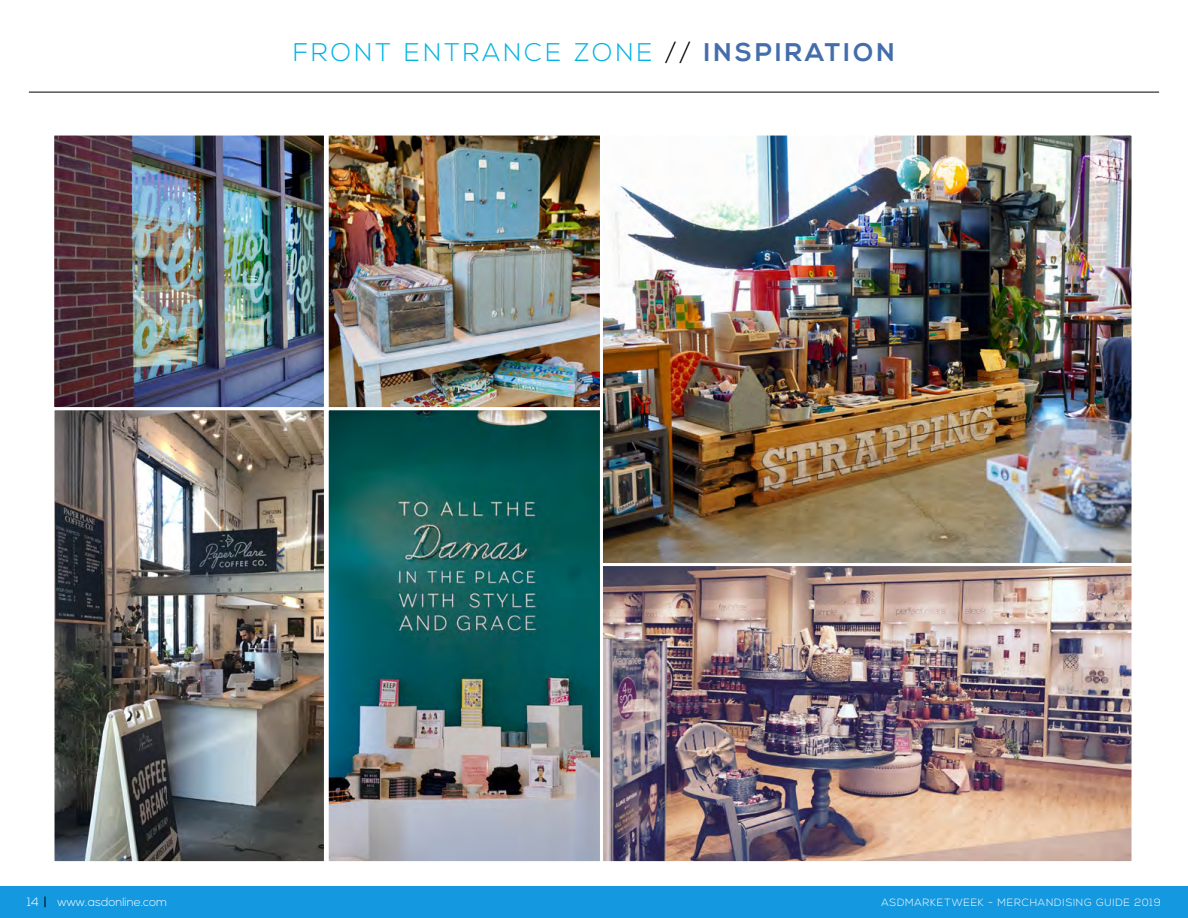
<style>
.page{position:relative;width:1188px;height:918px;background:#fff}
.page>*{position:absolute;margin:0;border:0;box-sizing:border-box;transform-origin:0 0}
.t1{font:300 25.5px "Nexa";letter-spacing:.12em;color:#00b3e3}
.t2{font:300 12px "Nexa";color:#fff}
.t3{font:300 10.5px "Nexa";letter-spacing:.07em;color:#fff}
.s1{color:#000}
.s2{font-weight:700;color:#446dab}
</style>
<div class="page">
<hr style="left:29px;top:92px;width:1130px;height:1px;background:#000">
<img style="left:55px;top:137px;width:268px;height:723px">
<div style="left:51px;top:133px;width:276px;height:277px;border:3px solid #fff"></div>
<img style="left:330px;top:137px;width:801px;height:723px">
<div style="left:600px;top:563px;width:535px;height:301px;border:3px solid #fff"></div>
<div style="left:326px;top:133px;width:277px;height:277px;border:3px solid #fff"></div>
<div style="left:52px;top:407px;width:275px;height:457px;border:3px solid #fff"></div>
<div style="left:326px;top:407px;width:277px;height:457px;border:3px solid #fff"></div>
<div style="left:600px;top:133px;width:535px;height:433px;border:3px solid #fff"></div>
<div style="left:0;top:886px;width:1188px;height:32px;background:#1498df"></div>
<h1 class="t1" style="left:293px;top:38px;width:603px">FRONT ENTRANCE ZONE <span class="s1">//</span> <span class="s2">INSPIRATION</span></h1>
<p class="t2" style="left:27px;top:895px;width:13px">14</p>
<p class="t2" style="left:58px;top:895px;width:111px">www.asdonline.com</p>
<p class="t3" style="left:882px;top:897px;width:281px">ASDMARKETWEEK - MERCHANDISING GUIDE 2019</p>
</div>
